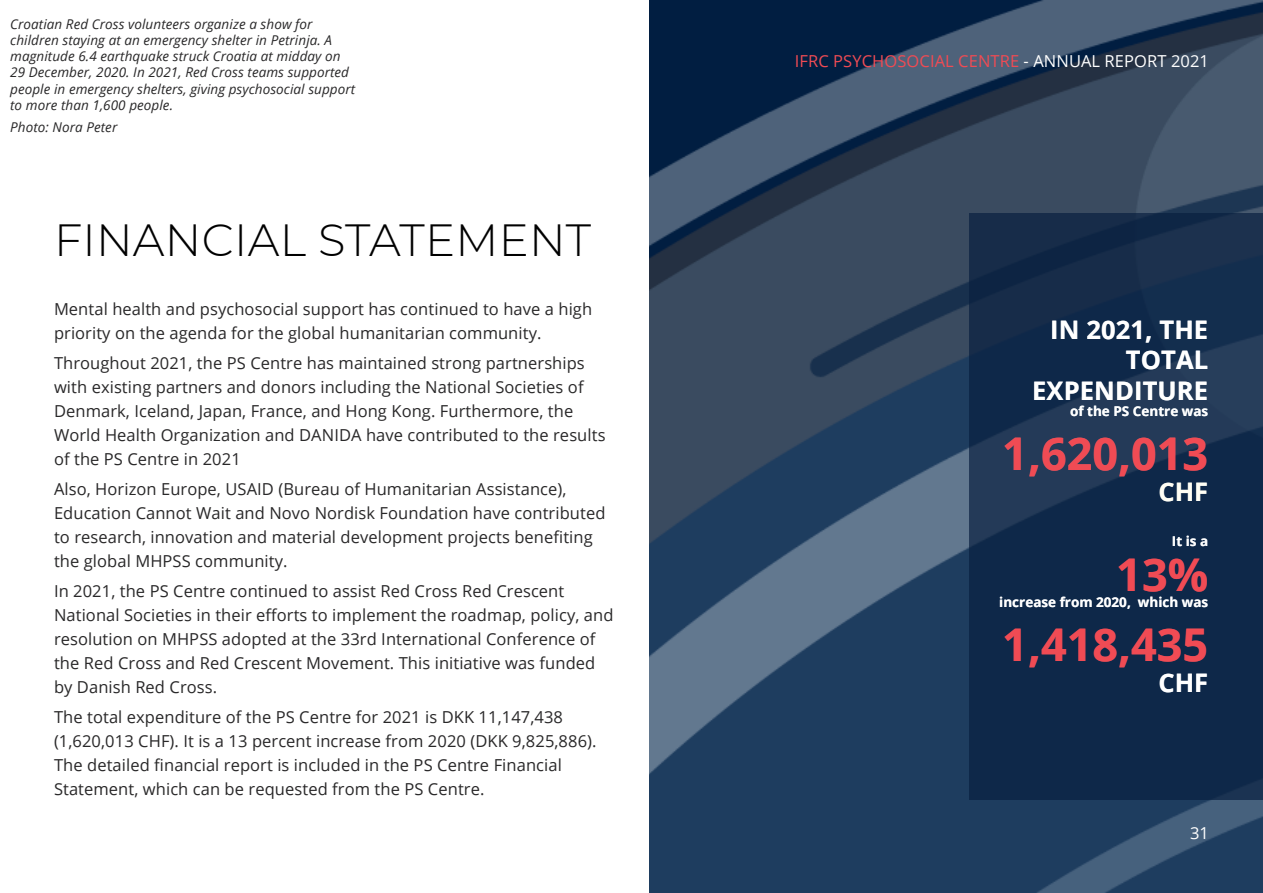
<style>
.page{position:relative;width:1263px;height:893px;background:#fff}
.page>*{position:absolute;margin:0;border:0;box-sizing:border-box;transform-origin:0 0}
.t1{font:700 45px/70.2px "Open Sans";color:#f04b54;text-align:right}
.t2{font:300 45px "Montserrat";letter-spacing:.005em;color:#000}
.t3{font:700 25.5px/30.6px "Open Sans";letter-spacing:.005em;color:#fff;text-align:right}
.t4{font:700 25.5px "Open Sans";color:#fffef4}
.t5{font:16.5px/24px "Open Sans";letter-spacing:.005em;color:#292829}
.t6{font:16.5px "Open Sans";letter-spacing:.005em;color:#f04b54}
.t7{font:16.5px "Open Sans";color:#fff}
.t8{font:italic 13.5px/16.2px "Open Sans";letter-spacing:.005em;color:#292829}
.t9{font:700 13.5px "Open Sans";color:#fff}
.s1{color:#fff}
</style>
<div class="page">
<img style="left:649px;top:0;width:614px;height:893px">
<svg style="left:969px;top:213px;width:294px;height:586px;background:#132b4b"></svg>
<p class="t8" style="left:10px;top:15px;width:346px">Croatian Red Cross volunteers organize a show for children staying at an emergency shelter in Petrinja. A magnitude 6.4 earthquake struck Croatia at midday on 29 December, 2020. In 2021, Red Cross teams supported people in emergency shelters, giving psychosocial support to more than 1,600 people.</p>
<p class="t8" style="left:10px;top:119px;width:109px">Photo: Nora Peter</p>
<h1 class="t2" style="left:54px;top:209px;width:539px">FINANCIAL STATEMENT</h1>
<p class="t5" style="left:54px;top:297px;width:540px">Mental health and psychosocial support has continued to have a high priority on the agenda for the global humanitarian community.</p>
<p class="t5" style="left:54px;top:351px;width:553px">Throughout 2021, the PS Centre has maintained strong partnerships with existing partners and donors including the National Societies of Denmark, Iceland, Japan, France, and Hong Kong. Furthermore, the World Health Organization and DANIDA have contributed to the results of the PS Centre in 2021</p>
<p class="t5" style="left:54px;top:477px;width:553px">Also, Horizon Europe, USAID (Bureau of Humanitarian Assistance), Education Cannot Wait and Novo Nordisk Foundation have contributed to research, innovation and material development projects benefiting the global MHPSS community.</p>
<p class="t5" style="left:54px;top:579px;width:561px">In 2021, the PS Centre continued to assist Red Cross Red Crescent National Societies in their efforts to implement the roadmap, policy, and resolution on MHPSS adopted at the 33rd International Conference of the Red Cross and Red Crescent Movement. This initiative was funded by Danish Red Cross.</p>
<p class="t5" style="left:54px;top:705px;width:544px">The total expenditure of the PS Centre for 2021 is DKK 11,147,438 (1,620,013 CHF). It is a 13 percent increase from 2020 (DKK 9,825,886).<br>The detailed financial report is included in the PS Centre Financial Statement, which can be requested from the PS Centre.</p>
<p class="t6" style="left:795px;top:49px;width:416px">IFRC PSYCHOSOCIAL CENTRE <span class="s1">- ANNUAL REPORT 2021</span></p>
<h2 class="t3" style="left:1032px;top:313px;width:178px">IN 2021, THE<br>TOTAL<br>EXPENDITURE</h2>
<p class="t9" style="left:1070px;top:402px;width:140px">of the PS Centre was</p>
<h1 class="t1" style="left:1002px;top:417px;width:207px">1,620,013</h1>
<h2 class="t4" style="left:1158px;top:473px;width:51px">CHF</h2>
<p class="t9" style="left:1172px;top:531px;width:38px">It is a</p>
<h1 class="t1" style="left:1002px;top:538px;width:207px">13%<br>1,418,435</h1>
<h2 class="t3" style="left:1158px;top:666px;width:51px">CHF</h2>
<p class="t9" style="left:999px;top:592px;width:210px">increase from 2020, which was</p>
<p class="t7" style="left:1190px;top:822px;width:20px">31</p>
</div>
